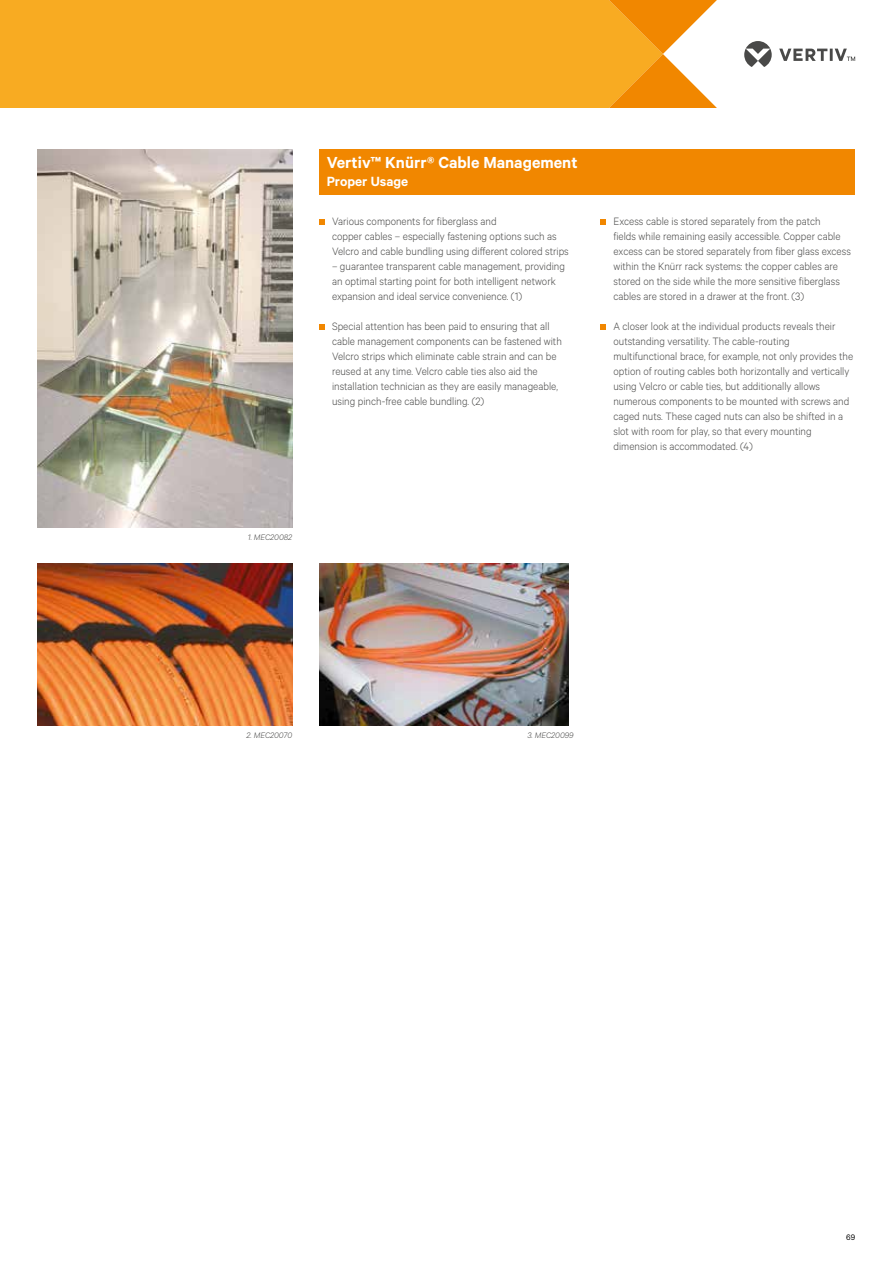
<style>
.page{position:relative;width:893px;height:1263px;background:#fff}
.page>*{position:absolute;margin:0;border:0;box-sizing:border-box;transform-origin:0 0}
.t1{font:600 18px "Calibre";color:#fff}
.t2{font:600 15px "Calibre";color:#fff}
.t3{font:300 12px/15px "Calibre";color:#494948;scale:.95 1}
.t4{font:italic 300 9px "Calibre";color:#494948}
.t5{font:9px "Calibre";color:#000}
</style>
<div class="page">
<div style="left:0;top:0;width:588px;height:108px;background:#f8ab22"></div>
<svg style="left:588px;top:0;width:268px;height:108px"></svg>
<div style="left:319px;top:149px;width:536px;height:45px;background:#f18700"></div>
<svg style="left:319px;top:219px;width:6px;height:6px"></svg>
<svg style="left:319px;top:324px;width:6px;height:6px"></svg>
<svg style="left:601px;top:219px;width:5px;height:6px"></svg>
<svg style="left:601px;top:324px;width:5px;height:6px"></svg>
<img style="left:38px;top:149px;width:254px;height:378px">
<img style="left:38px;top:563px;width:254px;height:162px">
<img style="left:319px;top:563px;width:249px;height:162px">
<h1 class="t1" style="left:327px;top:152px;width:252px">Vertiv™ Knürr® Cable Management</h1>
<p class="t2" style="left:327px;top:173px;width:83px">Proper Usage</p>
<p class="t3" style="left:332px;top:213px;width:251px">Various components for fiberglass and<br>copper cables – especially fastening options such as<br>Velcro and cable bundling using different colored strips</p>
<p class="t3" style="left:332px;top:258px;width:247px">– guarantee transparent cable management, providing an optimal starting point for both intelligent network expansion and ideal service convenience. (1)</p>
<p class="t3" style="left:332px;top:318px;width:243px">Special attention has been paid to ensuring that all cable management components can be fastened with Velcro strips which eliminate cable strain and can be reused at any time. Velcro cable ties also aid the installation technician as they are easily manageable, using pinch-free cable bundling. (2)</p>
<p class="t4" style="left:248px;top:532px;width:46px">1. MEC20082</p>
<p class="t3" style="left:613px;top:213px;width:251px">Excess cable is stored separately from the patch<br>fields while remaining easily accessible. Copper cable excess can be stored separately from fiber glass excess within the Knürr rack systems: the copper cables are stored on the side while the more sensitive fiberglass cables are stored in a drawer at the front. (3)</p>
<p class="t3" style="left:613px;top:318px;width:254px">A closer look at the individual products reveals their outstanding versatility. The cable-routing multifunctional brace, for example, not only provides the option of routing cables both horizontally and vertically using Velcro or cable ties, but additionally allows numerous components to be mounted with screws and caged nuts. These caged nuts can also be shifted in a slot with room for play, so that every mounting dimension is accommodated. (4)</p>
<p class="t4" style="left:247px;top:730px;width:47px">2. MEC20070</p>
<p class="t4" style="left:527px;top:730px;width:48px">3. MEC20099</p>
<p class="t5" style="left:846px;top:1232px;width:10px">69</p>
</div>
